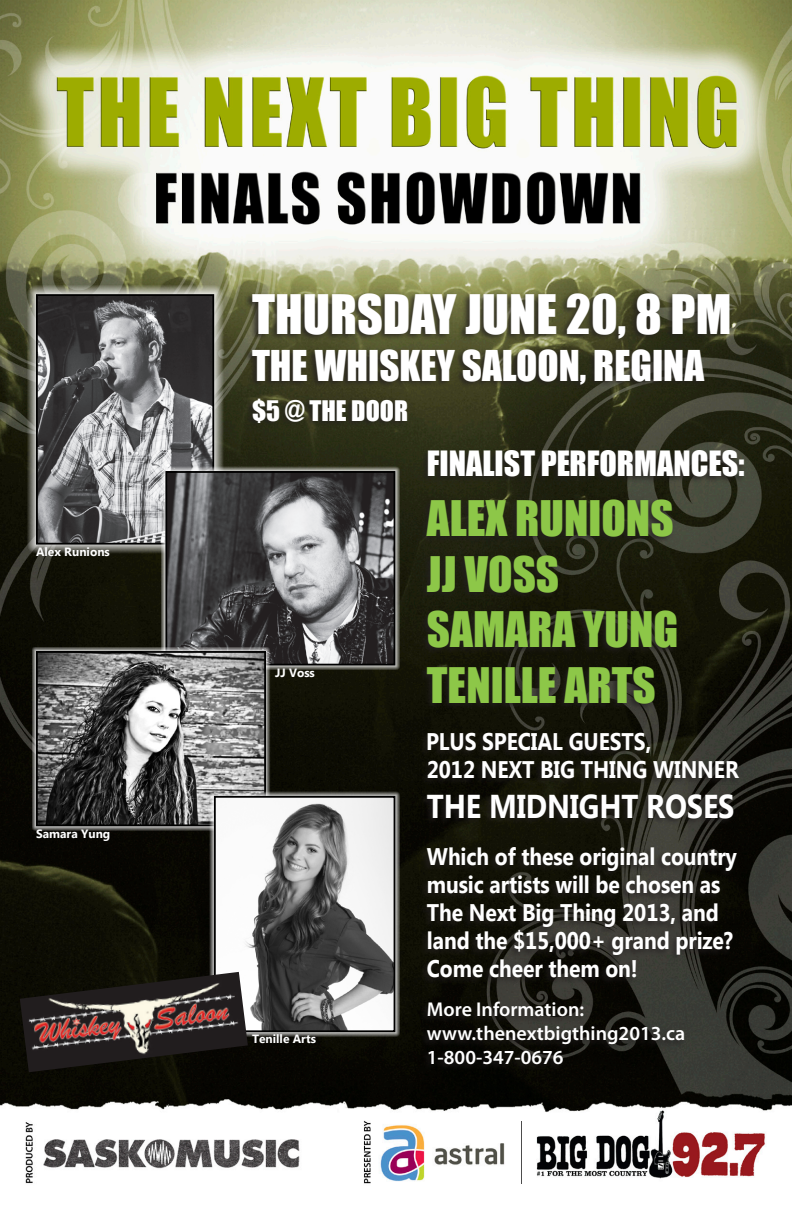
<style>
.page{position:relative;width:792px;height:1224px;background:#fff}
.page>*{position:absolute;margin:0;border:0;box-sizing:border-box;transform-origin:0 0}
.t1{font:50px "Impact";color:#fff}
.t2{font:45px/55.5px "Impact";color:#8dc748}
.t3{font:39px "Impact";color:#fff}
.t4{font:700 33px "Lao UI";letter-spacing:-.005em;color:#fff;scale:.88 1}
.t5{font:32px "Impact";color:#fff}
.t6{font:26px "Impact";color:#fff}
.t7{font:700 24px/28px "Lao UI";letter-spacing:-.005em;color:#fff;scale:.88 1}
.t8{font:600 20px/24px "Myriad Pro";color:#fff}
.t9{font:700 12px "Lao UI";color:#fff}
</style>
<div class="page">
<img style="left:0;top:0;width:792px;height:1184px">
<div style="left:244px;top:291px;width:501px;height:781px;background:#231f20;opacity:.75"></div>
<hr style="left:521px;top:1121px;width:1px;height:63px;background:#000">
<svg style="left:27px;top:285px;width:196px;height:269px;background:#848578"></svg>
<img style="left:39px;top:297px;width:172px;height:245px">
<div style="left:36px;top:294px;width:178px;height:251px;border:2px solid #000"></div>
<svg style="left:161px;top:467px;width:239px;height:203px;background:#86867f"></svg>
<img style="left:168px;top:474px;width:224px;height:188px">
<div style="left:165px;top:471px;width:230px;height:194px;border:2px solid #000"></div>
<svg style="left:32px;top:647px;width:238px;height:184px;background:#777773"></svg>
<img style="left:39px;top:654px;width:224px;height:169px">
<div style="left:36px;top:651px;width:230px;height:175px;border:2px solid #000"></div>
<svg style="left:210px;top:792px;width:190px;height:245px;background:#787874"></svg>
<img style="left:217px;top:799px;width:175px;height:230px">
<div style="left:214px;top:796px;width:181px;height:236px;border:2px solid #000"></div>
<img style="left:20px;top:972px;width:228px;height:100px">
<p class="t9" style="left:36px;top:543px;width:75px">Alex Runions</p>
<p class="t9" style="left:36px;top:825px;width:76px">Samara Yung</p>
<h1 class="t1" style="left:252px;top:275px;width:481px">THURSDAY JUNE 20, 8 PM</h1>
<h3 class="t3" style="left:252px;top:335px;width:454px">THE WHISKEY SALOON, REGINA</h3>
<p class="t6" style="left:252px;top:390px;width:155px">$5 @ THE DOOR</p>
<h3 class="t5" style="left:427px;top:439px;width:319px">FINALIST PERFORMANCES:</h3>
<h2 class="t2" style="left:427px;top:490px;width:159px">ALEX RUNION</h2>
<h2 class="t2" style="left:650px;top:490px;width:25px">S</h2>
<h2 class="t2" style="left:427px;top:545px;width:253px">JJ VOSS<br>SAMARA YUNG<br>TENILLE</h2>
<h2 class="t2" style="left:565px;top:656px;width:93px">ARTS</h2>
<p class="t7" style="left:426px;top:727px;width:357px">plus special guests,<br>2012 Next Big Thing winn er</p>
<h3 class="t4" style="left:427px;top:784px;width:351px">the Midnight roses</h3>
<p class="t7" style="left:427px;top:842px;width:354px">Which of these original country music artists will be chosen as<br>The Next Big Thing 2013, and land the $15,000+ grand prize?<br>Come cheer them on!</p>
<p class="t8" style="left:427px;top:997px;width:260px">More Information: www.thenextbigthing2013.ca<br>1-800-347-0676</p>
<p class="t9" style="left:275px;top:664px;width:41px">JJ Voss</p>
<p class="t9" style="left:252px;top:1031px;width:65px">Tenille Arts</p>
</div>
